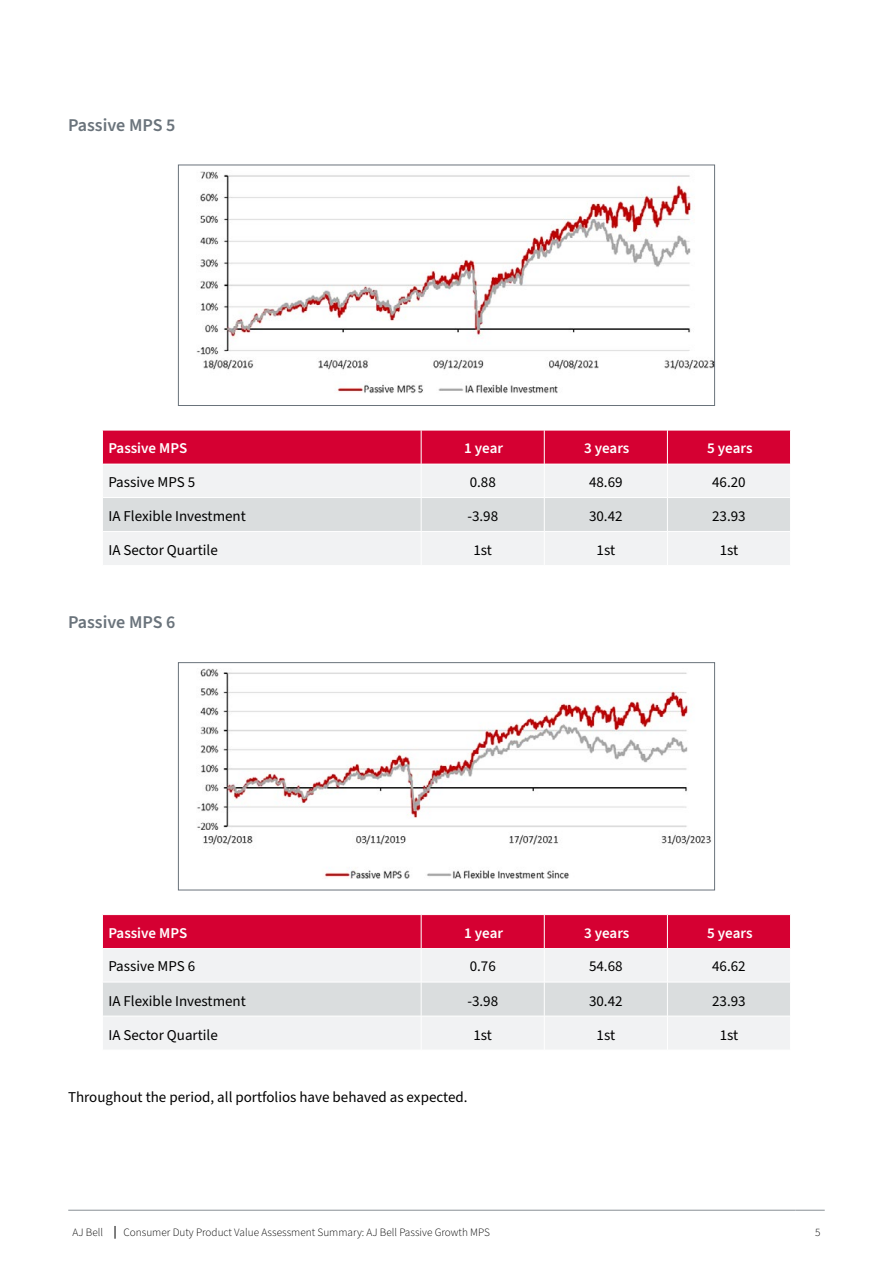
<style>
.page{position:relative;width:893px;height:1263px;background:#fff}
.page>*{position:absolute;margin:0;border:0;box-sizing:border-box;transform-origin:0 0}
.t1{font:600 18px "Source Sans Pro";color:#6a737b}
.t2{font:15px "Source Sans Pro";color:#000}
.t3{font:600 15px "Source Sans Pro";letter-spacing:-.005em;color:#fff}
.t4{font:300 11.25px "Source Sans Pro";color:#000}
</style>
<div class="page">
<svg style="left:115px;top:1226px;width:1px;height:13px"></svg>
<hr style="left:68px;top:1210px;width:47px;height:1px;background:#888f95">
<hr style="left:115px;top:1210px;width:680px;height:1px;background:#888f95">
<hr style="left:795px;top:1210px;width:30px;height:1px;background:#888f95">
<img style="left:196px;top:171px;width:517px;height:223px">
<div style="left:178px;top:165px;width:537px;height:241px;border:1px solid #6a737b"></div>
<div style="left:103px;top:431px;width:687px;height:33px;background:#d50032"></div>
<div style="left:103px;top:465px;width:687px;height:100px;background:#f1f2f3"></div>
<div style="left:103px;top:498px;width:687px;height:33px;background:#daddde"></div>
<hr style="left:421px;top:430px;width:1px;height:34px;background:#fff">
<hr style="left:544px;top:430px;width:1px;height:34px;background:#fff">
<hr style="left:667px;top:430px;width:1px;height:34px;background:#fff">
<hr style="left:421px;top:464px;width:1px;height:33px;background:#fff">
<hr style="left:544px;top:464px;width:1px;height:33px;background:#fff">
<hr style="left:667px;top:464px;width:1px;height:33px;background:#fff">
<hr style="left:102px;top:497px;width:319px;height:1px;background:#fff">
<hr style="left:421px;top:497px;width:123px;height:1px;background:#fff">
<hr style="left:421px;top:498px;width:1px;height:33px;background:#fff">
<hr style="left:544px;top:497px;width:123px;height:1px;background:#fff">
<hr style="left:544px;top:498px;width:1px;height:33px;background:#fff">
<hr style="left:667px;top:497px;width:124px;height:1px;background:#fff">
<hr style="left:667px;top:498px;width:1px;height:33px;background:#fff">
<hr style="left:102px;top:531px;width:319px;height:1px;background:#fff">
<hr style="left:421px;top:531px;width:123px;height:1px;background:#fff">
<hr style="left:421px;top:532px;width:1px;height:33px;background:#fff">
<hr style="left:544px;top:531px;width:123px;height:1px;background:#fff">
<hr style="left:544px;top:532px;width:1px;height:33px;background:#fff">
<hr style="left:667px;top:531px;width:124px;height:1px;background:#fff">
<hr style="left:667px;top:532px;width:1px;height:33px;background:#fff">
<img style="left:197px;top:668px;width:514px;height:211px">
<div style="left:178px;top:662px;width:537px;height:228px;border:1px solid #6a737b"></div>
<div style="left:103px;top:915px;width:687px;height:33px;background:#d50032"></div>
<div style="left:103px;top:949px;width:687px;height:100px;background:#f1f2f3"></div>
<div style="left:103px;top:983px;width:687px;height:33px;background:#daddde"></div>
<hr style="left:421px;top:915px;width:1px;height:33px;background:#fff">
<hr style="left:544px;top:915px;width:1px;height:33px;background:#fff">
<hr style="left:667px;top:915px;width:1px;height:33px;background:#fff">
<hr style="left:421px;top:949px;width:1px;height:33px;background:#fff">
<hr style="left:544px;top:949px;width:1px;height:33px;background:#fff">
<hr style="left:667px;top:949px;width:1px;height:33px;background:#fff">
<hr style="left:102px;top:982px;width:319px;height:1px;background:#fff">
<hr style="left:421px;top:982px;width:123px;height:1px;background:#fff">
<hr style="left:421px;top:982px;width:1px;height:34px;background:#fff">
<hr style="left:544px;top:982px;width:123px;height:1px;background:#fff">
<hr style="left:544px;top:982px;width:1px;height:34px;background:#fff">
<hr style="left:667px;top:982px;width:124px;height:1px;background:#fff">
<hr style="left:667px;top:982px;width:1px;height:34px;background:#fff">
<hr style="left:102px;top:1016px;width:319px;height:1px;background:#fff">
<hr style="left:421px;top:1016px;width:123px;height:1px;background:#fff">
<hr style="left:421px;top:1016px;width:1px;height:34px;background:#fff">
<hr style="left:544px;top:1016px;width:123px;height:1px;background:#fff">
<hr style="left:544px;top:1016px;width:1px;height:34px;background:#fff">
<hr style="left:667px;top:1016px;width:124px;height:1px;background:#fff">
<hr style="left:667px;top:1016px;width:1px;height:34px;background:#fff">
<p class="t1" style="left:68px;top:113px;width:109px">Passive MPS 5</p>
<p class="t3" style="left:108px;top:438px;width:80px">Passive MPS</p>
<p class="t3" style="left:464px;top:438px;width:40px">1 year</p>
<p class="t3" style="left:584px;top:438px;width:47px">3 years</p>
<p class="t3" style="left:707px;top:438px;width:47px">5 years</p>
<p class="t2" style="left:108px;top:472px;width:88px">Passive MPS 5</p>
<p class="t2" style="left:470px;top:472px;width:28px">0.88</p>
<p class="t2" style="left:589px;top:472px;width:35px">48.69</p>
<p class="t2" style="left:712px;top:472px;width:35px">46.20</p>
<p class="t2" style="left:108px;top:506px;width:139px">IA Flexible Investment</p>
<p class="t2" style="left:467px;top:506px;width:32px">-3.98</p>
<p class="t2" style="left:589px;top:506px;width:35px">30.42</p>
<p class="t2" style="left:712px;top:506px;width:35px">23.93</p>
<p class="t2" style="left:108px;top:540px;width:111px">IA Sector Quartile</p>
<p class="t2" style="left:473px;top:540px;width:20px">1st</p>
<p class="t2" style="left:597px;top:540px;width:20px">1st</p>
<p class="t2" style="left:720px;top:540px;width:20px">1st</p>
<p class="t1" style="left:68px;top:610px;width:109px">Passive MPS 6</p>
<p class="t3" style="left:108px;top:923px;width:80px">Passive MPS</p>
<p class="t3" style="left:464px;top:923px;width:40px">1 year</p>
<p class="t3" style="left:584px;top:923px;width:47px">3 years</p>
<p class="t3" style="left:707px;top:923px;width:47px">5 years</p>
<p class="t2" style="left:108px;top:956px;width:88px">Passive MPS 6</p>
<p class="t2" style="left:470px;top:956px;width:28px">0.76</p>
<p class="t2" style="left:589px;top:956px;width:35px">54.68</p>
<p class="t2" style="left:712px;top:956px;width:35px">46.62</p>
<p class="t2" style="left:108px;top:990px;width:139px">IA Flexible Investment</p>
<p class="t2" style="left:467px;top:990px;width:32px">-3.98</p>
<p class="t2" style="left:589px;top:990px;width:35px">30.42</p>
<p class="t2" style="left:712px;top:990px;width:35px">23.93</p>
<p class="t2" style="left:108px;top:1024px;width:111px">IA Sector Quartile</p>
<p class="t2" style="left:473px;top:1024px;width:20px">1st</p>
<p class="t2" style="left:597px;top:1024px;width:20px">1st</p>
<p class="t2" style="left:720px;top:1024px;width:20px">1st</p>
<p class="t2" style="left:68px;top:1086px;width:401px">Throughout the period, all portfolios have behaved as expected.</p>
<p class="t4" style="left:72px;top:1225px;width:32px">AJ Bell</p>
<p class="t4" style="left:124px;top:1225px;width:368px">Consumer Duty Product Value Assessment Summary: AJ Bell Passive Growth MPS</p>
<p class="t4" style="left:815px;top:1225px;width:7px">5</p>
</div>
